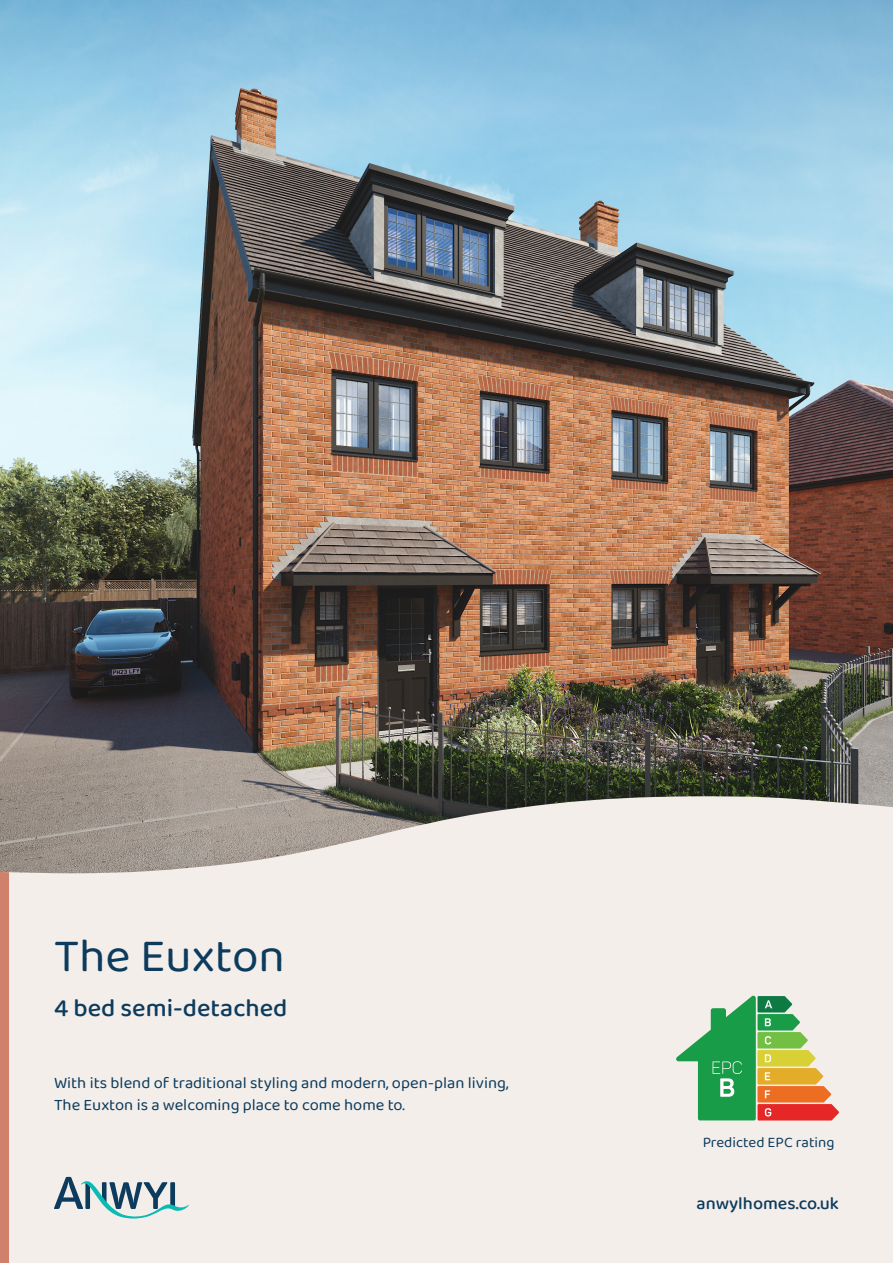
<style>
.page{position:relative;width:893px;height:1263px;background:#fff}
.page>*{position:absolute;margin:0;border:0;box-sizing:border-box;transform-origin:0 0}
.t1{font:48px "Baloo 2";color:#0c3b5d}
.t2{font:500 25.5px "Baloo 2";color:#0c3b5d}
.t3{font:500 18px "Baloo 2";color:#0c3b5d}
.t4{font:16.5px/22.5px "Baloo 2";color:#0c3b5d}
.t5{font:15px "Baloo 2";color:#0c3b5d}
</style>
<div class="page">
<img style="left:0;top:0;width:893px;height:796px">
<svg style="left:0;top:796px;width:893px;height:467px;background:#ebe6e1"></svg>
<div style="left:0;top:870px;width:9px;height:393px;background:#cf816c"></div>
<svg style="left:54px;top:1177px;width:135px;height:41px;background:#acbfc4"></svg>
<svg style="left:676px;top:996px;width:163px;height:124px;background:#9cb681"></svg>
<p class="t1" style="left:54px;top:922px;width:232px">The Euxton</p>
<p class="t2" style="left:54px;top:989px;width:235px">4 bed semi-detached</p>
<p class="t4" style="left:54px;top:1072px;width:456px">With its blend of traditional styling and modern, open-plan living,<br>The Euxton is a welcoming place to come home to.</p>
<p class="t5" style="left:703px;top:1132px;width:133px">Predicted EPC rating</p>
<p class="t3" style="left:697px;top:1190px;width:144px">anwylhomes.co.uk</p>
</div>
